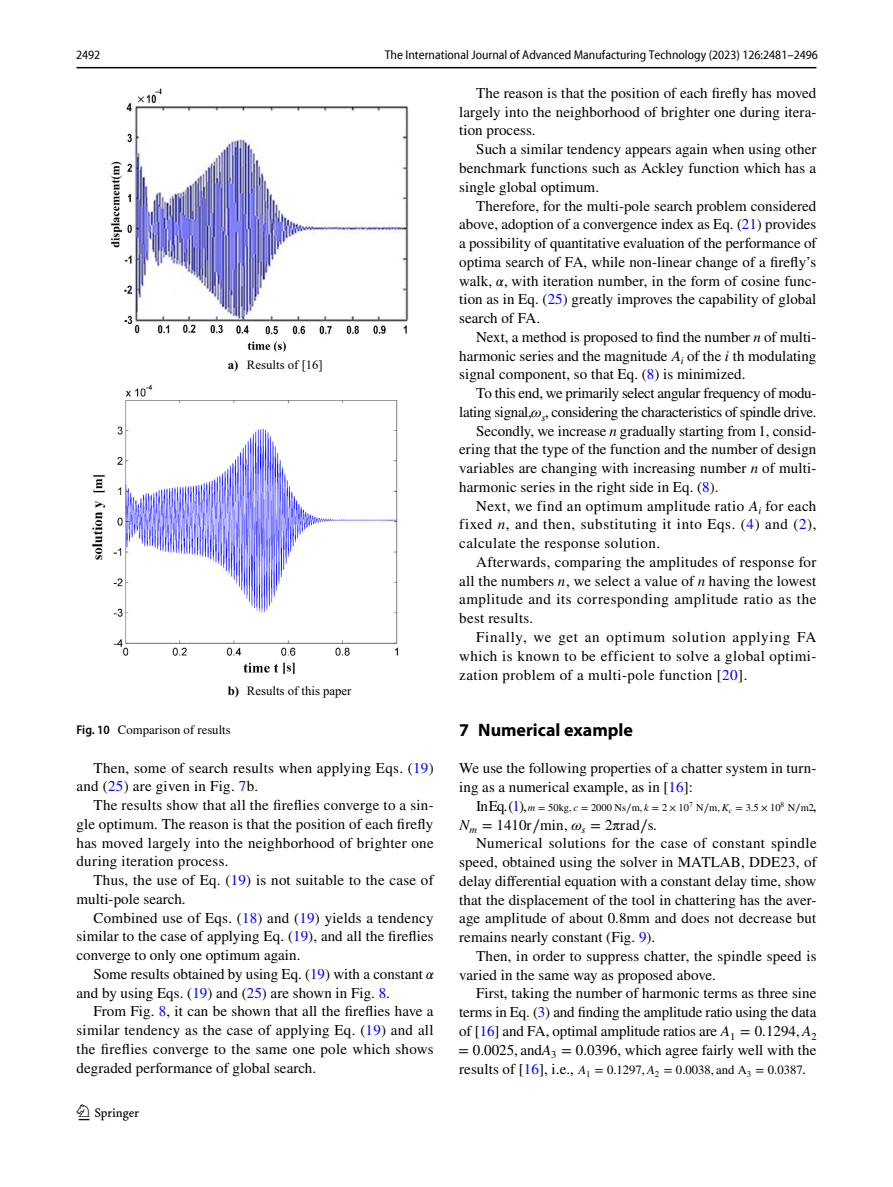
<style>
.page{position:relative;width:893px;height:1187px;background:#fff}
.page>*{position:absolute;margin:0;border:0;box-sizing:border-box;transform-origin:0 0}
.t1{font:22.5px "Springnew Regular 2";color:#000}
.t2{font:700 18px "Myriad Pro";color:#000}
.t3{font:15px/18.8px "STIX";letter-spacing:.005em;color:#000;text-align:justify}
.t4{font:15px "STIX";letter-spacing:.03em;color:#000}
.t5{font:15px "STIX";letter-spacing:-.025em;color:#000}
.t6{font:15px "STIX";letter-spacing:-.02em;color:#000}
.t7{font:15px "STIX";letter-spacing:.04em;color:#000}
.t8{font:15px "STIX";letter-spacing:.05em;color:#000}
.t9{font:15px "STIX Math Regular 88";color:#000}
.t10{font:semi-condensed 12.75px "Myriad Pro Unic";color:#000}
.t11{font:12.75px "STIX General Regular 97";color:#000}
.t12{font:12.75px "Times New Roman";color:#000}
.t13{font:12.75px "STIX";color:#000}
.t14{font:10.5px "STIX General Regular 91";color:#000}
.s1{font-family:"Times New Roman PS Bold MT2"}
.s2{font-family:"Myriad Pro";font-weight:600;font-stretch:semi-condensed}
.s3{color:#00f}
.s4{font-family:"STIX Math Italic 89"}
.s5{font-family:"STIX Math Italic 90"}
.s6{font-family:"STIX General Regular 98"}
.s7{font-family:"STIX General Italic 161"}
.s8{font-family:"STIX General Italic 162"}
.s9{font-family:"STIX General Italic 148"}
.s10{font-family:"STIX Math Italic 87"}
.s11{font-family:"STIX General Italic 150"}
.s12{font-family:"STIX General Regular 90"}
.s13{font-family:"STIX General Italic 151"}
.s14{font-family:"STIX General Italic 152"}
.s15{font-style:italic}
.s16{font-family:"STIX General Italic 153"}
.s17{font-family:"STIX General Italic 154"}
.s18{font-family:"STIX";font-size:15px}
.s19{font-family:"STIX";font-size:15px;color:#00f}
.s20{font-family:"STIX General Italic 155"}
.s21{font-family:"STIX Math Regular 86"}
.s22{font-family:"STIX General Italic 156"}
.s23{font-family:"STIX Math Regular 87"}
.s24{font-family:"STIX General Regular 92"}
.s25{font-family:"STIX"}
.s26{font-family:"STIX Math Italic 88"}
.s27{font-family:"STIX General Regular 93"}
.s28{font-family:"STIX General Regular 94"}
.s29{font-family:"STIX Math Regular 89"}
.s30{font-family:"STIX General Italic 158"}
.s31{font-family:"STIX Math Regular 90"}
.s32{font-family:"STIX General Regular 95"}
.s33{font-family:"STIX Math Regular 91"}
.s34{font-family:"STIX General Regular 96"}
.s35{font-family:"STIX General Italic 159"}
.s36{font-family:"STIX General Italic 160"}
.s37{font-family:"STIX Math Regular 92"}
</style>
<div class="page">
<hr style="left:77px;top:67px;width:739px;height:1px;background:#000">
<img style="left:92px;top:88px;width:317px;height:586px">
<p class="t10" style="left:76px;top:50px;width:26px">2492</p>
<p class="t10" style="left:385px;top:50px;width:435px">The International Journal of Advanced Manufacturing Technology (2023) 126:2481–2496</p>
<p class="t12" style="left:228px;top:356px;width:96px"><span class="s1">a)</span> Results of [16]</p>
<p class="t12" style="left:228px;top:681px;width:125px"><span class="s1">b)</span> Results of this paper</p>
<p class="t13" style="left:77px;top:720px;width:156px"><span class="s2">Fig. 10</span> Comparison of results</p>
<p class="t3" style="left:77px;top:759px;width:359px;text-indent:17px">Then, some of search results when applying Eqs. (<span class="s3">19</span>) and (<span class="s3">25</span>) are given in Fig. <span class="s3">7</span>b.</p>
<p class="t3" style="left:77px;top:796px;width:359px;text-indent:17px">The results show that all the fireflies converge to a sin&shy;gle optimum. The reason is that the position of each firefly has moved largely into the neighborhood of brighter one during iteration process.</p>
<p class="t3" style="left:77px;top:871px;width:359px;text-indent:17px">Thus, the use of Eq. (<span class="s3">19</span>) is not suitable to the case of multi-pole search.</p>
<p class="t3" style="left:77px;top:909px;width:359px;text-indent:17px">Combined use of Eqs. (<span class="s3">18</span>) and (<span class="s3">19</span>) yields a tendency similar to the case of applying Eq. (<span class="s3">19</span>), and all the fireflies converge to only one optimum again.</p>
<p class="t3" style="left:77px;top:965px;width:359px;text-indent:17px">Some results obtained by using Eq. (<span class="s3">19</span>) with a constant <span class="s4">𝛼 </span>and by using Eqs. (<span class="s3">19</span>) and (<span class="s3">25</span>) are shown in Fig. <span class="s3">8</span>.</p>
<p class="t3" style="left:77px;top:1002px;width:359px;text-indent:17px">From Fig. <span class="s3">8</span>, it can be shown that all the fireflies have a similar tendency as the case of applying Eq. (<span class="s3">19</span>) and all the fireflies converge to the same one pole which shows degraded performance of global search.</p>
<h1 class="t1" style="left:79px;top:1104px;width:62px">1 3</h1>
<p class="t3" style="left:459px;top:84px;width:359px;text-indent:17px">The reason is that the position of each firefly has moved largely into the neighborhood of brighter one during itera&shy;tion process.</p>
<p class="t3" style="left:459px;top:141px;width:359px;text-indent:17px">Such a similar tendency appears again when using other benchmark functions such as Ackley function which has a single global optimum.</p>
<p class="t3" style="left:459px;top:197px;width:359px;text-indent:17px">Therefore, for the multi-pole search problem considered above, adoption of a convergence index as Eq. (<span class="s3">21</span>) provides a possibility of quantitative evaluation of the performance of optima search of FA, while non-linear change of a firefly’s walk, <span class="s5">𝛼</span><span class="s6">,</span> with iteration number, in the form of cosine func&shy;tion as in Eq. (<span class="s3">25</span>) greatly improves the capability of global search of FA.</p>
<p class="t3" style="left:459px;top:328px;width:359px;text-indent:17px">Next, a method is proposed to find the number <span class="s7">n</span> of multi&shy;harmonic series and the magnitude <span class="s8">A</span><sub>i</sub> of the <span class="s9">i</span> th modulating signal component, so that Eq. (<span class="s3">8</span>) is minimized.</p>
<p class="t6" style="left:476px;top:383px;width:342px">To this end, we primarily select angular frequency of modu-</p>
<p class="t5" style="left:459px;top:401px;width:359px">lating signal,<span class="s10">𝜔</span><sub>s</sub>, considering the characteristics of spindle drive.</p>
<p class="t3" style="left:476px;top:422px;width:342px">Secondly, we increase <span class="s11">n</span> gradually starting from <span class="s12">1</span>, consid-</p>
<p class="t3" style="left:459px;top:441px;width:359px">ering that the type of the function and the number of design</p>
<p class="t3" style="left:459px;top:459px;width:359px">variables are changing with increasing number <span class="s13">n</span> of multi-</p>
<p class="t3" style="left:459px;top:478px;width:261px">harmonic series in the right side in Eq. (<span class="s3">8</span>).</p>
<p class="t4" style="left:476px;top:495px;width:342px">Next, we find an optimum amplitude ratio <span class="s14">A</span><sub>i</sub> for each</p>
<p class="t7" style="left:459px;top:514px;width:359px">fixed <span class="s15">n</span>, and then, substituting it into Eqs. (<span class="s3">4</span>) and (<span class="s3">2</span>),</p>
<p class="t4" style="left:459px;top:533px;width:202px">calculate the response solution.</p>
<p class="t3" style="left:476px;top:553px;width:342px">Afterwards, comparing the amplitudes of response for</p>
<p class="t3" style="left:459px;top:572px;width:359px">all the numbers <span class="s16">n</span>, we select a value of <span class="s17">n</span> having the lowest</p>
<p class="t4" style="left:459px;top:589px;width:359px">amplitude and its corresponding amplitude ratio as the</p>
<p class="t3" style="left:459px;top:609px;width:76px">best results.</p>
<p class="t8" style="left:476px;top:626px;width:342px">Finally, we get an optimum solution applying FA</p>
<p class="t4" style="left:459px;top:645px;width:359px">which is known to be efficient to solve a global optimi-</p>
<p class="t4" style="left:459px;top:664px;width:290px">zation problem of a multi-pole function [<span class="s3">20</span>].</p>
<p class="t2" style="left:459px;top:718px;width:175px">7 Numerical example</p>
<p class="t3" style="left:459px;top:759px;width:359px">We use the following properties of a chatter system in turn&shy;ing as a numerical example, as in [<span class="s3">16</span>]:</p>
<p class="t14" style="left:476px;top:803px;width:342px"><span class="s18">In Eq. (</span><span class="s19">1</span><span class="s18">),</span> <span class="s20">m</span> <span class="s21">=</span> 50kg, <span class="s20">c</span> <span class="s21">=</span> 2000 Ns<span class="s21">∕</span>m, <span class="s20">k</span> <span class="s21">=</span> 2 <span class="s21">×</span> 10<sup>7</sup> N<span class="s21">∕</span>m, <span class="s20">K</span><sub>c</sub> <span class="s21">=</span> 3.5 <span class="s21">×</span> 10<sup>8</sup> N<span class="s21">∕</span>m2<span class="s18">,</span></p>
<p class="t9" style="left:460px;top:818px;width:199px"><span class="s22">N</span><sub>m</sub> <span class="s23">=</span> <span class="s24">1410</span><span class="s23">r∕min</span><span class="s25">,</span> <span class="s26">𝜔</span><sub>s</sub> = <span class="s27">2</span>πrad∕s<span class="s25">.</span></p>
<p class="t3" style="left:459px;top:834px;width:359px;text-indent:17px">Numerical solutions for the case of constant spindle speed, obtained using the solver in MATLAB, DDE23, of delay differential equation with a constant delay time, show that the displacement of the tool in chattering has the aver&shy;age amplitude of about <span class="s28">0.8</span><span class="s29">mm</span> and does not decrease but remains nearly constant (Fig. <span class="s3">9</span>).</p>
<p class="t3" style="left:459px;top:947px;width:359px;text-indent:17px">Then, in order to suppress chatter, the spindle speed is varied in the same way as proposed above.</p>
<p class="t3" style="left:458px;top:984px;width:360px;text-indent:18px">First, taking the number of harmonic terms as three sine terms in Eq. (<span class="s3">3</span>) and finding the amplitude ratio using the data of [<span class="s3">16</span>] and FA, optimal amplitude ratios are <span class="s30">A</span><sub>1</sub> <span class="s31">=</span> <span class="s32">0.1294,</span> <span class="s30">A</span><sub>2 </sub><span class="s33">=</span> <span class="s34">0.0025, and</span><span class="s35">A</span><sub>3</sub> <span class="s33">=</span> <span class="s34">0.0396</span>, which agree fairly well with the</p>
<p class="t11" style="left:459px;top:1064px;width:348px"><span class="s18">results of [</span><span class="s19">16</span><span class="s18">], i.e.,</span> <span class="s36">A</span><sub>1</sub> <span class="s37">=</span> 0.1297, <span class="s36">A</span><sub>2</sub> <span class="s37">=</span> 0.0038, and A<sub>3</sub> <span class="s37">=</span> 0.0387<span class="s18">.</span></p>
</div>
